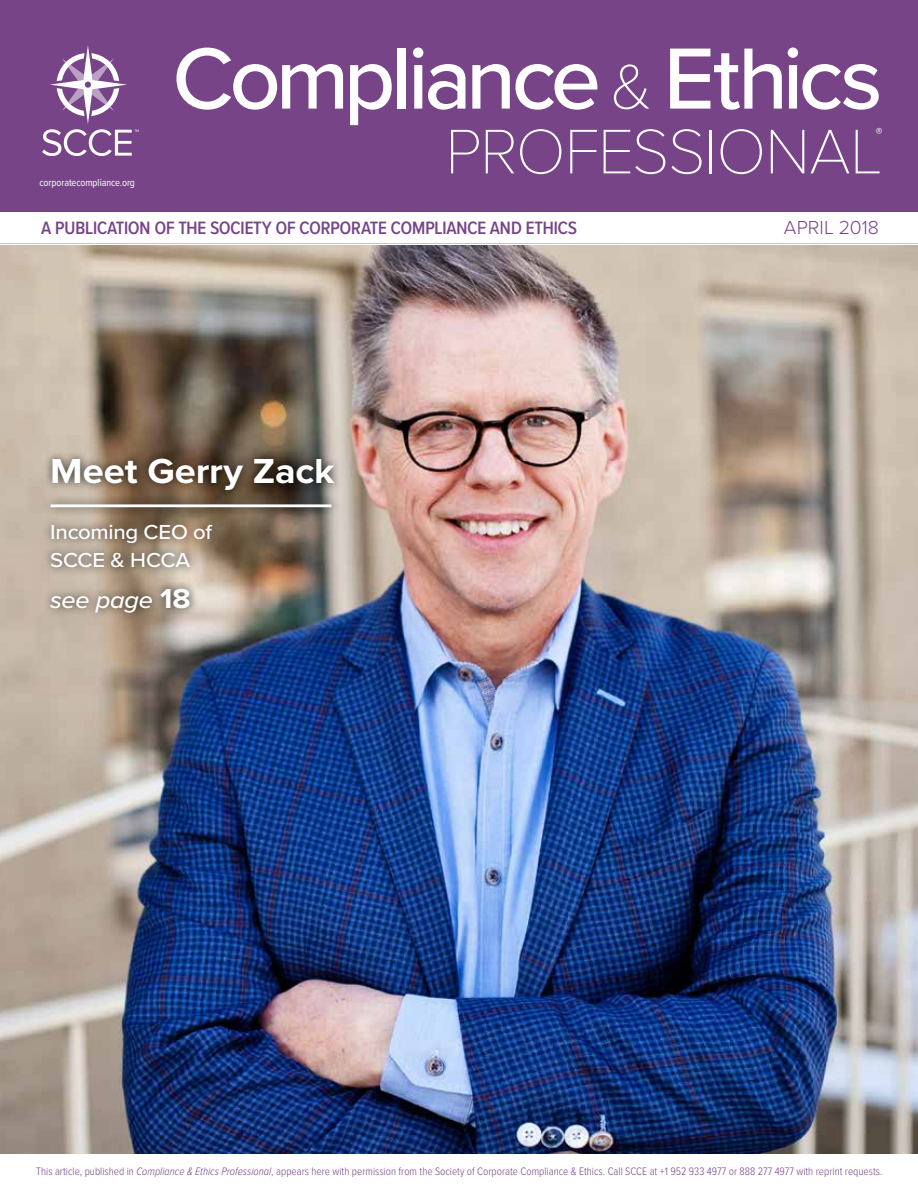
<style>
.page{position:relative;width:918px;height:1188px;background:#fff}
.page>*{position:absolute;margin:0;border:0;box-sizing:border-box;transform-origin:0 0}
.t1{font:500 90px "Proxima Nova";letter-spacing:-.05em;color:#fff}
.t2{font:100 65.25px "Proxima Nova T";letter-spacing:-.02em;color:#fff}
.t3{font:700 36px "Proxima Nova";letter-spacing:-.005em;color:#fff;scale:1.06 1}
.t4{font:italic 500 24px "Proxima Nova";letter-spacing:-.015em;color:#fff;scale:1.06 1}
.t5{font:500 22.5px "Proxima Nova Cond";letter-spacing:-.03em;color:#748}
.t6{font:500 21px/28.5px "Proxima Nova";letter-spacing:-.015em;color:#fff;scale:1.06 1}
.t7{font:300 19.5px "Proxima Nova";letter-spacing:.005em;color:#748}
.t8{font:700 13.5px "Proxima Nova";color:#fff}
.t9{font:300 11.25px "Proxima Nova Cond";color:#748}
.t10{font:10.5px "Proxima Nova Cond";letter-spacing:-.01em;color:#fff}
.s1{font-family:"Proxima Nova T";font-weight:100;font-size:65.25px}
.s2{font-weight:700;font-style:normal;font-size:28.5px}
.s3{font-style:italic}
</style>
<div class="page">
<div style="left:0;top:207px;width:918px;height:37px;background:#c6c6c6"></div>
<div style="left:0;top:207px;width:918px;height:36px;background:#fff"></div>
<img style="left:0;top:245px;width:918px;height:909px">
<div style="left:41px;top:450px;width:301px;height:171px;background:#000;opacity:.75"></div>
<hr style="left:51px;top:504px;width:281px;height:3px;background:#fff">
<div style="left:0;top:0;width:918px;height:211px;background:#748"></div>
<svg style="left:42px;top:45px;width:97px;height:111px"></svg>
<p class="t10" style="left:39px;top:175px;width:97px">corporatecompliance.org</p>
<h1 class="t1" style="left:172px;top:11px;width:712px">Compliance <span class="s1">&amp;</span> Ethics</h1>
<h2 class="t2" style="left:445px;top:103px;width:439px">PROFESSIONAL</h2>
<p class="t8" style="left:876px;top:122px;width:8px">®</p>
<h3 class="t5" style="left:41px;top:210px;width:537px">a publication of the society of corporate compliance and ethics</h3>
<h3 class="t7" style="left:784px;top:213px;width:97px">APRIL 2018</h3>
<h3 class="t3" style="left:50px;top:444px;width:270px">Meet Gerry Zack</h3>
<h3 class="t6" style="left:50px;top:516px;width:154px">Incoming CEO of<br>SCCE &amp; HCCA</h3>
<h3 class="t4" style="left:50px;top:582px;width:134px">see page <span class="s2">18</span></h3>
<p class="t9" style="left:36px;top:1163px;width:848px">This article, published in <span class="s3">Compliance &amp; Ethics Professional</span>, appears here with permission from the Society of Corporate Compliance &amp; Ethics. Call SCCE at +1 952 933 4977 or 888 277 4977 with reprint requests.</p>
</div>
